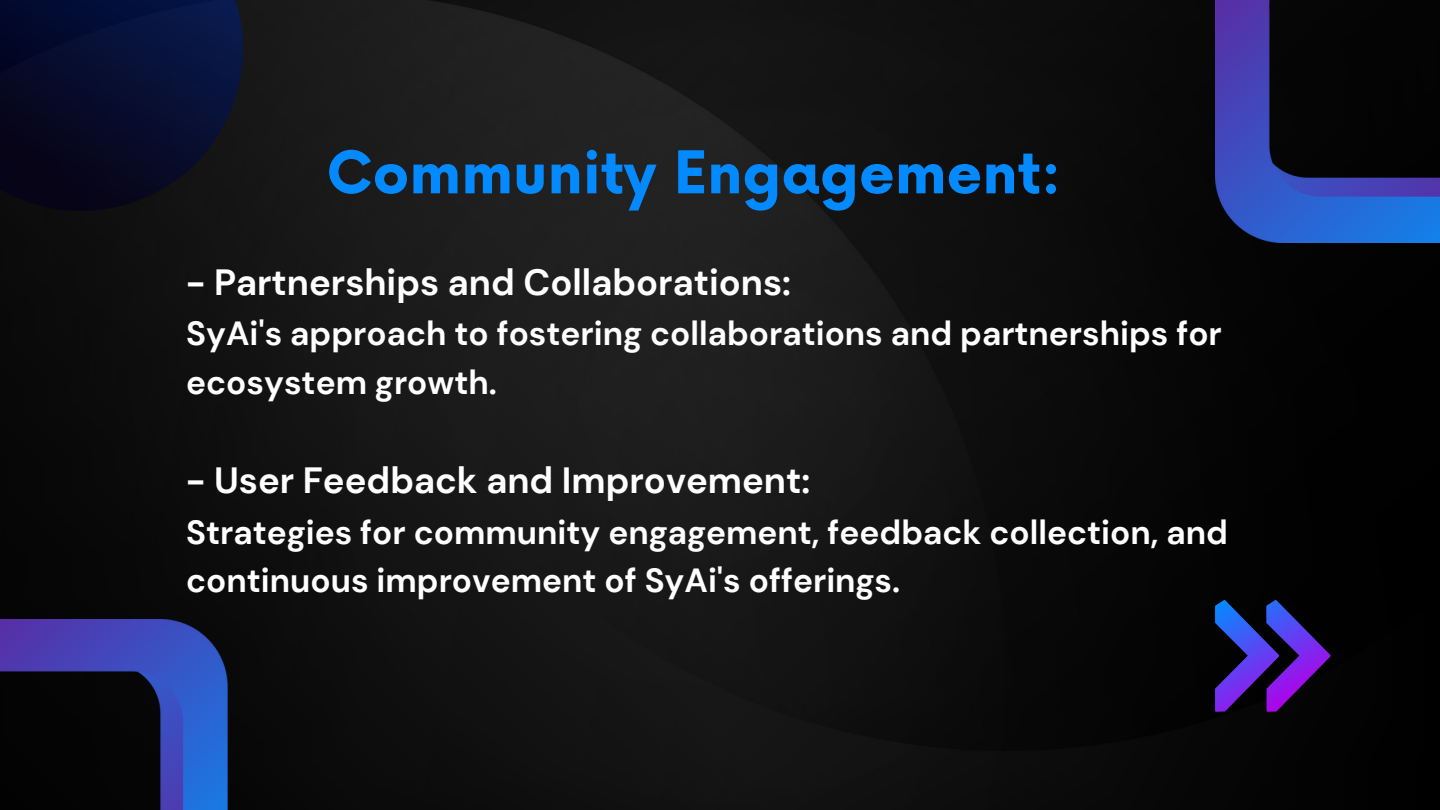
<style>
.page{position:relative;width:1440px;height:810px;background:#fff}
.page>*{position:absolute;margin:0;border:0;box-sizing:border-box;transform-origin:0 0}
.t1{font:700 57.4px "Now";color:#048aff}
.t2{font:700 36.4px "DM Sans";color:#fff}
.t3{font:700 33.4px/48.8px "DM Sans";color:#fff}
</style>
<div class="page">
<img style="left:0;top:0;width:1440px;height:810px">
<svg style="left:1215px;top:600px;width:116px;height:112px;background:#311d73"></svg>
<img style="left:0;top:620px;width:228px;height:190px">
<img style="left:1215px;top:0;width:225px;height:242px">
<svg style="left:0;top:0;width:243px;height:211px;background:#080d2a"></svg>
<p class="t1" style="left:327px;top:142px;width:736px">Community Engagement:</p>
<p class="t2" style="left:186px;top:258px;width:606px">- Partnerships and Collaborations:</p>
<p class="t3" style="left:186px;top:309px;width:1037px">SyAi's approach to fostering collaborations and partnerships for ecosystem growth.</p>
<p class="t2" style="left:186px;top:457px;width:626px">- User Feedback and Improvement:</p>
<p class="t3" style="left:186px;top:508px;width:1043px">Strategies for community engagement, feedback collection, and continuous improvement of SyAi's offerings.</p>
</div>
